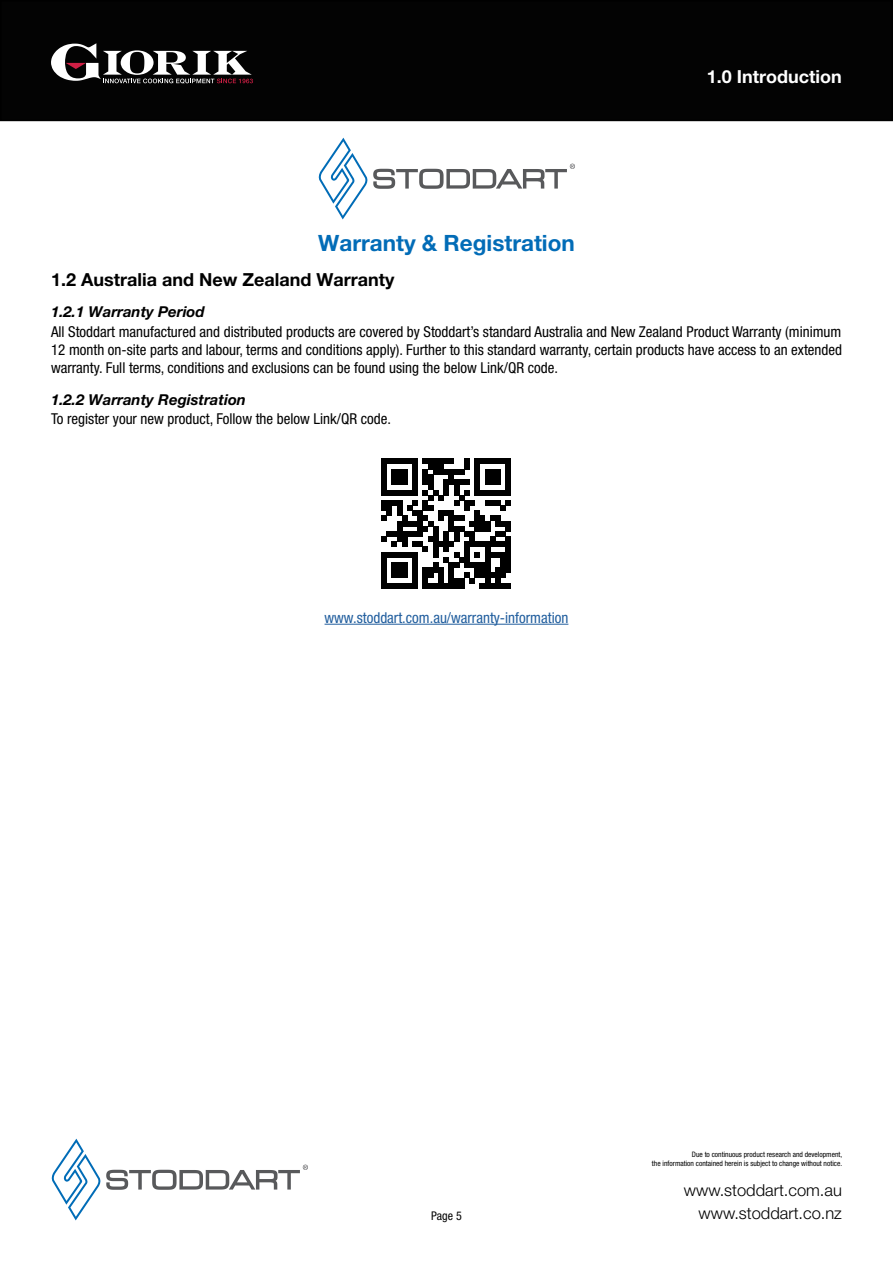
<style>
.page{position:relative;width:893px;height:1263px;background:#fff}
.page>*{position:absolute;margin:0;border:0;box-sizing:border-box;transform-origin:0 0}
.t1{font:700 22.5px "Helvetica Neue LT Pro";color:#026cb7}
.t2{font:700 18px "Helvetica Neue LT Pro";color:#000}
.t3{font:700 18px "Helvetica Neue LT Pro";color:#fff}
.t4{font:300 16.5px/22.8px "Helvetica Neue LT Pro";color:#000;text-align:right}
.t5{font:condensed 15px/18px "Helvetica Neue LT Pro";color:#000;text-align:justify}
.t6{font:italic 700 15px "Helvetica Neue LT Pro";color:#000}
.t7{font:condensed 15px "Helvetica Neue LT Pro";color:#215e9e}
.t8{font:condensed 12px "Helvetica Neue LT Pro";color:#000}
.t9{font:condensed 7.5px/9px "Helvetica Neue LT Pro";color:#000;text-align:right}
</style>
<div class="page">
<svg style="left:51px;top:1139px;width:257px;height:81px"></svg>
<div style="left:1px;top:1px;width:891px;height:119px;background:#030303"></div>
<div style="left:0;top:0;width:893px;height:121px;border:2px solid #000"></div>
<svg style="left:51px;top:43px;width:202px;height:41px"></svg>
<hr style="left:325px;top:624px;width:243px;height:1px;background:#215e9e">
<svg style="left:381px;top:459px;width:130px;height:129px"></svg>
<svg style="left:318px;top:138px;width:257px;height:81px"></svg>
<h1 class="t1" style="left:318px;top:229px;width:258px">Warranty &amp; Registration</h1>
<p class="t2" style="left:51px;top:268px;width:345px">1.2 Australia and New Zealand Warranty</p>
<p class="t6" style="left:51px;top:302px;width:155px">1.2.1 Warranty Period</p>
<p class="t3" style="left:707px;top:65px;width:137px">1.0 Introduction</p>
<p class="t5" style="left:51px;top:323px;width:792px">All Stoddart manufactured and distributed products are covered by Stoddart’s standard Australia and New Zealand Product Warranty (minimum 12 month on-site parts and labour, terms and conditions apply). Further to this standard warranty, certain products have access to an extended warranty. Full terms, conditions and exclusions can be found using the below Link/QR code.</p>
<p class="t6" style="left:51px;top:391px;width:197px">1.2.2 Warranty Registration</p>
<p class="t5" style="left:51px;top:410px;width:342px">To register your new product, Follow the below Link/QR code.</p>
<p class="t7" style="left:325px;top:609px;width:245px">www.stoddart.com.au/warranty-information</p>
<p class="t8" style="left:431px;top:1209px;width:32px">Page 5</p>
<p class="t9" style="left:652px;top:1150px;width:192px">Due to continuous product research and development,<br>the information contained herein is subject to change without notice.</p>
<p class="t4" style="left:684px;top:1178px;width:160px">www.stoddart.com.au www.stoddart.co.nz</p>
</div>
